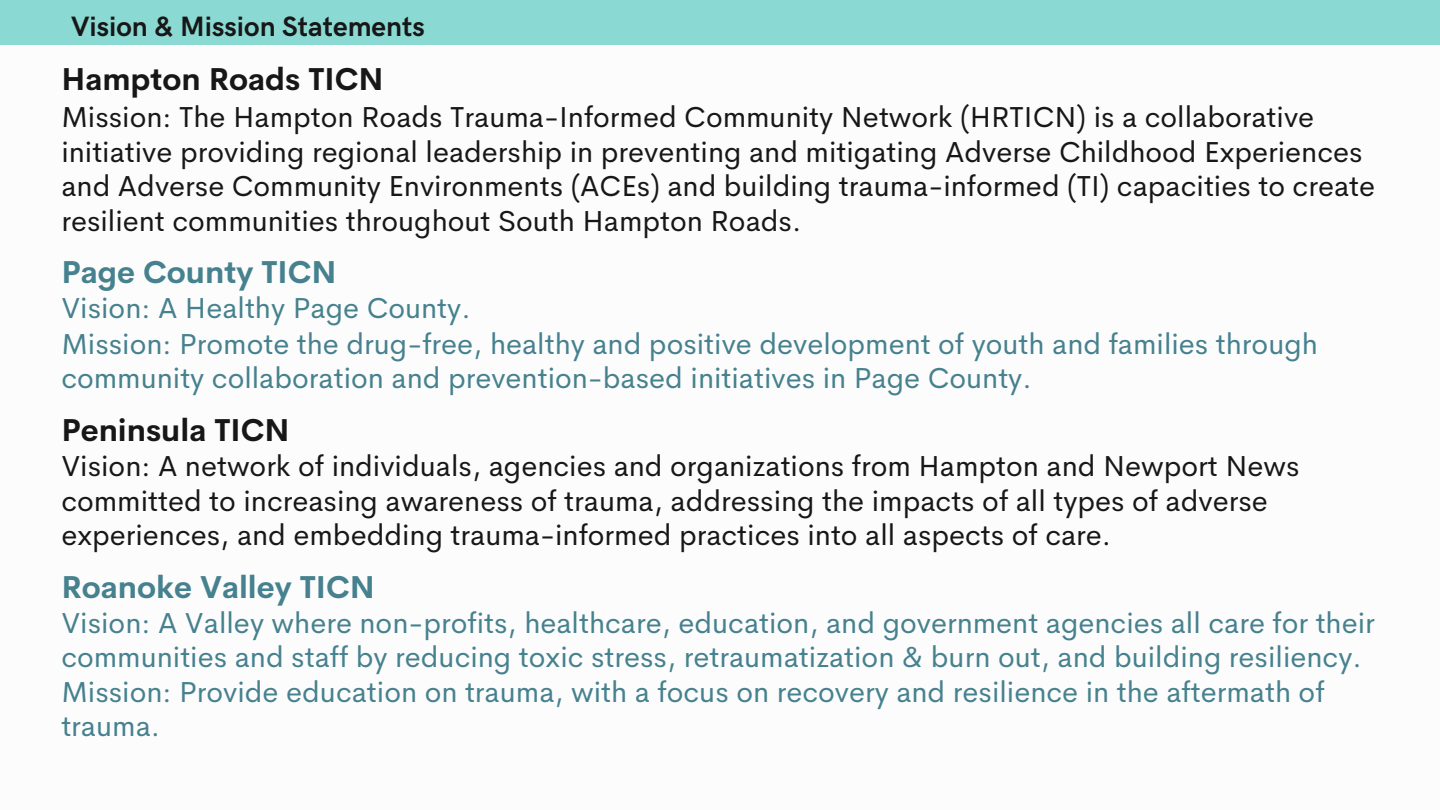
<style>
.page{position:relative;width:1440px;height:810px;background:#fff}
.page>*{position:absolute;margin:0;border:0;box-sizing:border-box;transform-origin:0 0}
.t1{font:700 31px "Cerebri Sans";color:#45818e}
.t2{font:700 31px "Cerebri Sans";color:#171717}
.t3{font:29px/34.5px "Cerebri Sans";color:#171717}
.t4{font:29px/34.5px "Cerebri Sans";color:#45818e}
.t5{font:700 28.1px "HK Grotesk";color:#171717}
</style>
<div class="page">
<div style="left:0;top:0;width:1440px;height:45px;background:#8ad9d2"></div>
<p class="t5" style="left:71px;top:10px;width:355px">Vision &amp; Mission Statements</p>
<p class="t2" style="left:61px;top:59px;width:324px">Hampton Roads TICN</p>
<p class="t3" style="left:61px;top:100px;width:1315px">Mission: The Hampton Roads Trauma-Informed Community Network (HRTICN) is a collaborative initiative providing regional leadership in preventing and mitigating Adverse Childhood Experiences and Adverse Community Environments (ACEs) and building trauma-informed (TI) capacities to create resilient communities throughout South Hampton Roads.</p>
<p class="t1" style="left:61px;top:252px;width:277px">Page County TICN</p>
<p class="t4" style="left:61px;top:290px;width:411px">Vision: A Healthy Page County.</p>
<p class="t4" style="left:61px;top:326px;width:1258px">Mission: Promote the drug-free, healthy and positive development of youth and families through community collaboration and prevention-based initiatives in Page County.</p>
<p class="t2" style="left:61px;top:410px;width:230px">Peninsula TICN</p>
<p class="t3" style="left:61px;top:449px;width:1240px">Vision: A network of individuals, agencies and organizations from Hampton and Newport News committed to increasing awareness of trauma, addressing the impacts of all types of adverse experiences, and embedding trauma-informed practices into all aspects of care.</p>
<p class="t1" style="left:61px;top:567px;width:315px">Roanoke Valley TICN</p>
<p class="t4" style="left:61px;top:605px;width:1315px">Vision: A Valley where non-profits, healthcare, education, and government agencies all care for their communities and staff by reducing toxic stress, retraumatization &amp; burn out, and building resiliency.</p>
<p class="t4" style="left:61px;top:674px;width:1265px">Mission: Provide education on trauma, with a focus on recovery and resilience in the aftermath of trauma.</p>
</div>
